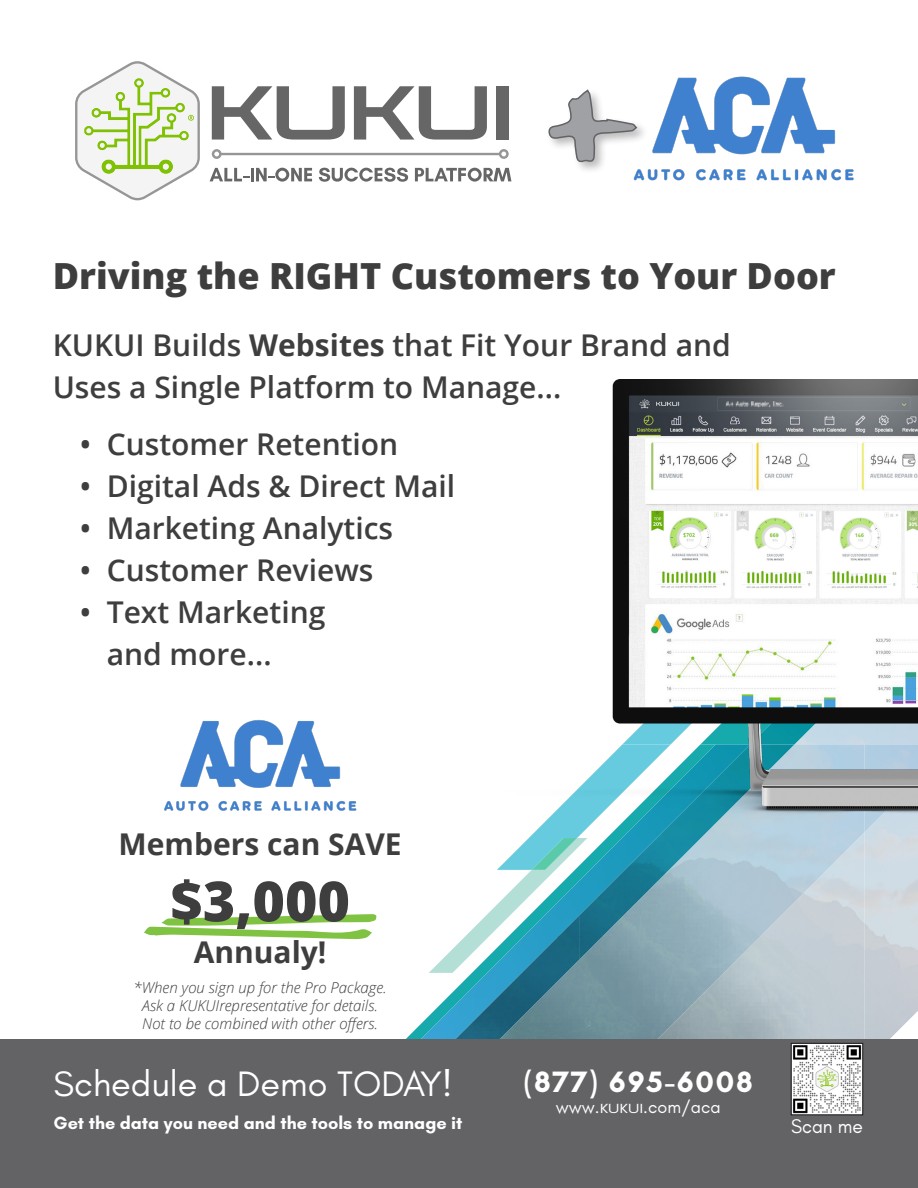
<style>
.page{position:relative;width:918px;height:1188px;background:#fff}
.page>*{position:absolute;margin:0;border:0;box-sizing:border-box;transform-origin:0 0}
.t1{font:800 55.5px "Open Sans";color:#3e3e3f}
.t2{font:800 36px "Open Sans";color:#3e3e3f}
.t3{font:36px "Glacial Indifference";color:#fff}
.t4{font:600 30px/42px "Open Sans";color:#3e3e3f}
.t5{font:700 30px "Open Sans";color:#3e3e3f}
.t6{font:700 30px "Glacial Indifference";letter-spacing:.06em;color:#fff}
.t7{font:20.1px "Glacial Indifference";color:#fff;scale:.95 1}
.t8{font:700 18px "Glacial Indifference";color:#fff}
.t9{font:18px "Glacial Indifference";color:#fff}
.t10{font:italic 300 15px/18px "Open Sans";color:#3e3e3f;text-align:center}
.s1{font-weight:700}
.s2{font-size:13.5px}
</style>
<div class="page">
<img style="left:865px;top:832px;width:53px;height:208px">
<img style="left:760px;top:973px;width:105px;height:67px">
<img style="left:750px;top:973px;width:10px;height:67px">
<img style="left:421px;top:973px;width:329px;height:67px">
<img style="left:455px;top:973px;width:125px;height:67px">
<svg style="left:429px;top:816px;width:468px;height:157px"></svg>
<img style="left:532px;top:838px;width:45px;height:32px">
<div style="left:0;top:1040px;width:918px;height:148px;background:#636366"></div>
<img style="left:793px;top:1045px;width:68px;height:68px">
<div style="left:791px;top:1043px;width:72px;height:72px;border:1px solid #231f20"></div>
<img style="left:164px;top:720px;width:193px;height:91px">
<svg style="left:144px;top:914px;width:233px;height:25px"></svg>
<img style="left:633px;top:76px;width:221px;height:105px">
<div style="left:546px;top:87px;width:103px;height:87px;background:#231f20;opacity:.3"></div>
<svg style="left:547px;top:88px;width:92px;height:77px"></svg>
<img style="left:551px;top:380px;width:367px;height:436px">
<svg style="left:212px;top:149px;width:297px;height:10px"></svg>
<svg style="left:212px;top:86px;width:133px;height:54px"></svg>
<svg style="left:354px;top:86px;width:133px;height:54px"></svg>
<div style="left:496px;top:86px;width:13px;height:54px;background:#666"></div>
<svg style="left:210px;top:168px;width:102px;height:14px"></svg>
<svg style="left:319px;top:168px;width:89px;height:14px"></svg>
<svg style="left:415px;top:168px;width:96px;height:14px"></svg>
<svg style="left:75px;top:61px;width:125px;height:139px"></svg>
<p class="t2" style="left:53px;top:248px;width:785px">Driving the RIGHT Customers to Your Door</p>
<p class="t4" style="left:53px;top:323px;width:680px">KUKUI Builds <span class="s1">Websites</span> that Fit Your Brand and<br>Uses a Single Platform to Manage...</p>
<p class="t4" style="left:80px;top:422px;width:320px">• Customer Retention</p>
<p class="t4" style="left:80px;top:464px;width:377px">• Digital Ads &amp; Direct Mail</p>
<p class="t4" style="left:80px;top:506px;width:315px">• Marketing Analytics</p>
<p class="t4" style="left:80px;top:548px;width:295px">• Customer Reviews</p>
<p class="t4" style="left:107px;top:590px;width:220px;text-indent:-27px">• Text Marketing and more...</p>
<p class="t5" style="left:119px;top:823px;width:285px">Members can SAVE</p>
<h1 class="t1" style="left:170px;top:859px;width:181px">$3,000</h1>
<p class="t5" style="left:194px;top:931px;width:134px">Annualy!</p>
<p class="t10" style="left:133px;top:978px;width:255px">*When you sign up for the Pro Package.<br>Ask a KUKUIrepresentative for details.<br>Not to be combined with other offers.</p>
<p class="t3" style="left:54px;top:1064px;width:401px">Schedule a Demo TODAY!</p>
<p class="t8" style="left:54px;top:1112px;width:410px">Get the data you need and the tools to manage it</p>
<p class="t6" style="left:524px;top:1063px;width:231px">(877) 695-6008</p>
<p class="t9" style="left:556px;top:1097px;width:166px">www.<span class="s2">KUKUI</span>.com/aca</p>
<p class="t7" style="left:791px;top:1115px;width:77px">Scan me</p>
</div>
